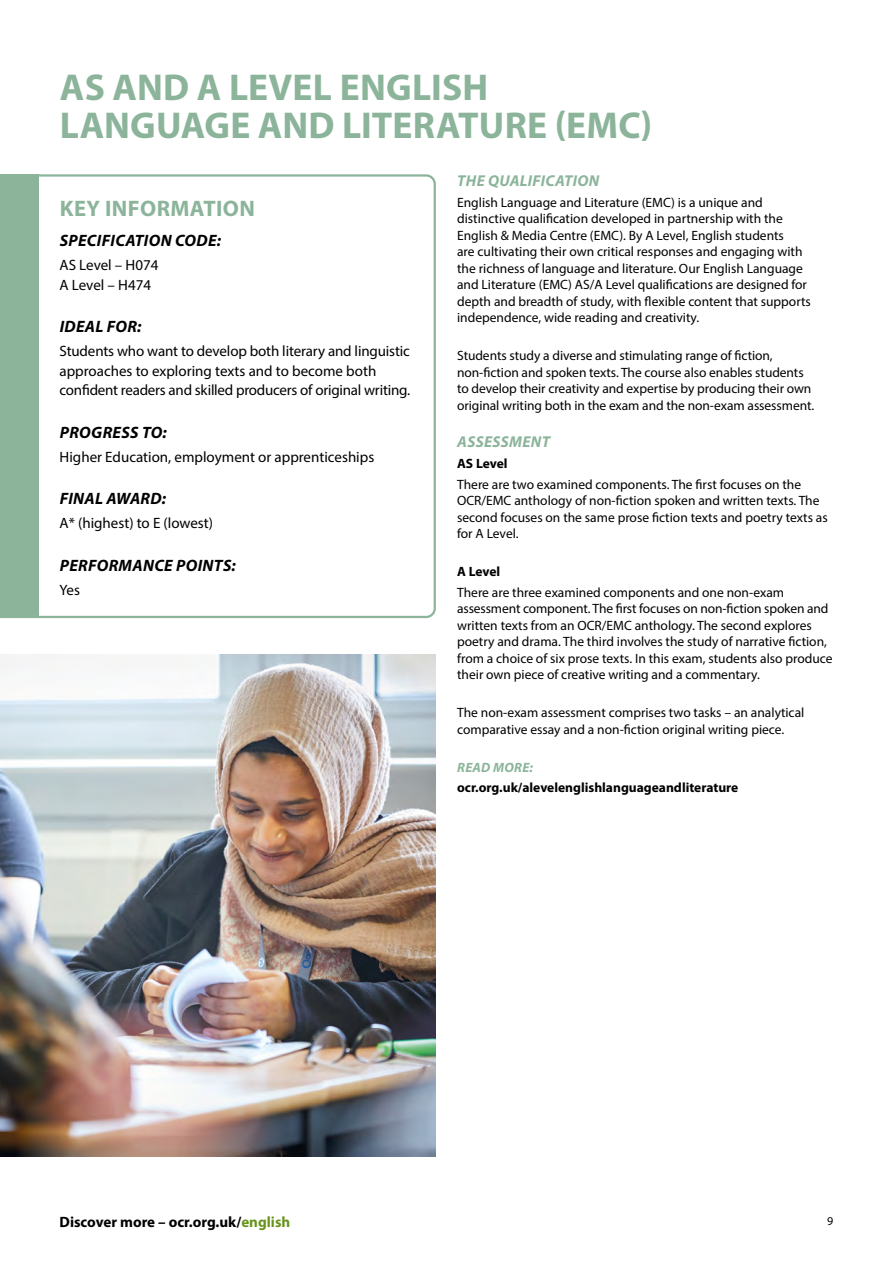
<style>
.page{position:relative;width:893px;height:1263px;background:#fff}
.page>*{position:absolute;margin:0;border:0;box-sizing:border-box;transform-origin:0 0}
.Qualificaton_Header{font:700 37.5px/37.5px "Myriad Pro";letter-spacing:.005em;color:#8bb49a}
.Qualification_Header{font:700 22.5px "Myriad Pro";letter-spacing:.02em;color:#8bb49a}
.Qualification_Header-2{font:italic 700 16.5px "Myriad Pro";letter-spacing:.02em;color:#000}
.Qualification_Header-3{font:italic 700 15.75px "Myriad Pro";letter-spacing:.02em;color:#8bb49a}
.Body_Text{font:15px/19.5px "Myriad Pro";letter-spacing:-.005em;color:#000}
.Body_Text-2{font:700 15px "Myriad Pro";color:#000}
.Qualification_Text{font:13.5px/16.5px "Myriad Pro";color:#000}
.Qualification_Text-2{font:700 13.5px "Myriad Pro";color:#000}
.Qualification_Read_M{font:italic 700 13.5px "Myriad Pro";letter-spacing:.02em;color:#8bb49a}
.t1{font:12px "Myriad Pro";color:#000}
.s1{color:#69931d}
</style>
<div class="page">
<svg style="left:38px;top:174px;width:398px;height:444px"></svg>
<div style="left:0;top:174px;width:38px;height:444px;background:#8bb49a"></div>
<img style="left:0;top:655px;width:436px;height:502px">
<p class="Qualificaton_Header" style="left:60px;top:68px;width:594px">AS AND A LEVEL ENGLISH<br>LANGUAGE AND LITERATURE (EMC)</p>
<p class="Qualification_Header-3" style="left:457px;top:171px;width:144px">THE QUALIFICATION</p>
<p class="Qualification_Text" style="left:457px;top:194px;width:355px">English Language and Literature (EMC) is a unique and distinctive qualification developed in partnership with the English &amp; Media Centre (EMC). By A Level, English students<br>are cultivating their own critical responses and engaging with the richness of language and literature. Our English Language and Literature (EMC) AS/A Level qualifications are designed for depth and breadth of study, with flexible content that supports independence, wide reading and creativity.</p>
<p class="Qualification_Text" style="left:457px;top:347px;width:359px">Students study a diverse and stimulating range of fiction, non-fiction and spoken texts. The course also enables students to develop their creativity and expertise by producing their own original writing both in the exam and the non-exam assessment.</p>
<p class="Qualification_Header-3" style="left:457px;top:432px;width:94px">ASSESSMENT</p>
<p class="Qualification_Text-2" style="left:457px;top:455px;width:52px">AS Level</p>
<p class="Qualification_Text" style="left:457px;top:476px;width:372px">There are two examined components. The first focuses on the OCR/EMC anthology of non-fiction spoken and written texts. The second focuses on the same prose fiction texts and poetry texts as for A Level.</p>
<p class="Qualification_Text-2" style="left:457px;top:563px;width:45px">A Level</p>
<p class="Qualification_Text" style="left:457px;top:584px;width:377px">There are three examined components and one non-exam assessment component. The first focuses on non-fiction spoken and written texts from an OCR/EMC anthology. The second explores poetry and drama. The third involves the study of narrative fiction, from a choice of six prose texts. In this exam, students also produce their own piece of creative writing and a commentary.</p>
<p class="Qualification_Text" style="left:457px;top:704px;width:349px">The non-exam assessment comprises two tasks – an analytical comparative essay and a non-fiction original writing piece.</p>
<p class="Qualification_Read_M" style="left:457px;top:758px;width:77px">READ MORE:</p>
<p class="Qualification_Text-2" style="left:457px;top:779px;width:283px">ocr.org.uk/alevelenglishlanguageandliterature</p>
<p class="Qualification_Header" style="left:60px;top:194px;width:197px">KEY INFORMATION</p>
<p class="Qualification_Header-2" style="left:60px;top:230px;width:163px">SPECIFICATION CODE:</p>
<p class="Body_Text" style="left:60px;top:255px;width:100px">AS Level – H074</p>
<p class="Body_Text" style="left:60px;top:274px;width:93px">A Level – H474</p>
<p class="Qualification_Header-2" style="left:60px;top:316px;width:83px">IDEAL FOR:</p>
<p class="Body_Text" style="left:60px;top:341px;width:352px">Students who want to develop both literary and linguistic approaches to exploring texts and to become both confident readers and skilled producers of original writing.</p>
<p class="Qualification_Header-2" style="left:60px;top:421px;width:109px">PROGRESS TO:</p>
<p class="Body_Text" style="left:60px;top:446px;width:316px">Higher Education, employment or apprenticeships</p>
<p class="Qualification_Header-2" style="left:60px;top:488px;width:108px">FINAL AWARD:</p>
<p class="Body_Text" style="left:60px;top:513px;width:155px">A* (highest) to E (lowest)</p>
<p class="Qualification_Header-2" style="left:60px;top:554px;width:178px">PERFORMANCE POINTS:</p>
<p class="Body_Text" style="left:60px;top:579px;width:22px">Yes</p>
<p class="Body_Text-2" style="left:60px;top:1212px;width:232px">Discover more – ocr.org.uk/<span class="s1">english</span></p>
<p class="t1" style="left:827px;top:1214px;width:8px">9</p>
</div>
